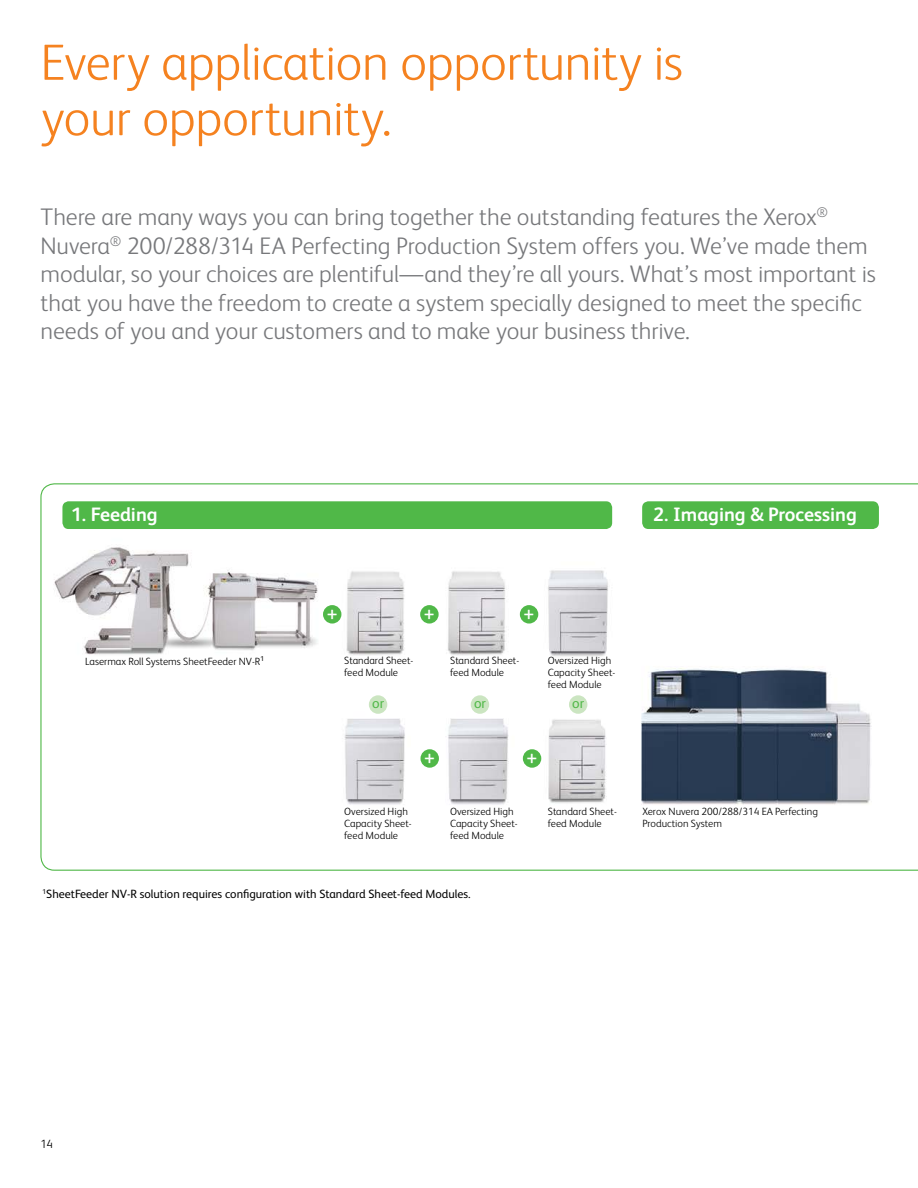
<style>
.page{position:relative;width:918px;height:1188px;background:#fff}
.page>*{position:absolute;margin:0;border:0;box-sizing:border-box;transform-origin:0 0}
.t1{font:300 51px/55.5px "Xerox Sans";letter-spacing:-.01em;color:#f58220}
.t2{font:300 24px/28.5px "Xerox Sans";letter-spacing:-.005em;color:#77787b}
.t3{font:21.15px "Xerox Sans";color:#fff}
.t4{font:700 19.35px "Xerox Sans";color:#fff}
.t5{font:14.1px "Xerox Sans";color:#50b848}
.t6{font:12px "Xerox Sans";color:#000}
.t7{font:300 12px "Xerox Sans";color:#000}
.t8{font:300 10.5px/12px "Xerox Sans";color:#000}
</style>
<div class="page">
<svg style="left:40px;top:483px;width:878px;height:388px"></svg>
<img style="left:43px;top:528px;width:850px;height:290px">
<div style="left:62px;top:501px;width:550px;height:28px;background:#50b848;border-radius:6px"></div>
<div style="left:523px;top:749px;width:18px;height:19px;background:#50b848;border-radius:50%"></div>
<div style="left:520px;top:605px;width:18px;height:19px;background:#50b848;border-radius:50%"></div>
<div style="left:420px;top:605px;width:19px;height:19px;background:#50b848;border-radius:50%"></div>
<div style="left:323px;top:605px;width:18px;height:19px;background:#50b848;border-radius:50%"></div>
<div style="left:421px;top:749px;width:18px;height:19px;background:#50b848;border-radius:50%"></div>
<div style="left:369px;top:695px;width:18px;height:19px;background:#cbe5c1;border-radius:50%"></div>
<div style="left:471px;top:695px;width:18px;height:19px;background:#cbe5c1;border-radius:50%"></div>
<div style="left:569px;top:695px;width:18px;height:19px;background:#cbe5c1;border-radius:50%"></div>
<div style="left:642px;top:501px;width:237px;height:28px;background:#50b848;border-radius:6px"></div>
<h1 class="t1" style="left:40px;top:32px;width:644px">Every application opportunity is your opportunity.</h1>
<p class="t2" style="left:40px;top:201px;width:837px">There are many ways you can bring together the outstanding features the Xerox<sup>® </sup>Nuvera<sup>®</sup> 200/288/314 EA Perfecting Production System offers you. We’ve made them modular, so your choices are plentiful—and they’re all yours. What’s most important is that you have the freedom to create a system specially designed to meet the specific needs of you and your customers and to make your business thrive.</p>
<p class="t4" style="left:71px;top:501px;width:88px">1. Feeding</p>
<p class="t4" style="left:653px;top:501px;width:205px">2. Imaging &amp; Processing</p>
<p class="t8" style="left:85px;top:655px;width:181px">Lasermax Roll Systems SheetFeeder NV-R<sup>1</sup></p>
<p class="t3" style="left:327px;top:598px;width:12px">+</p>
<p class="t3" style="left:424px;top:598px;width:12px">+</p>
<p class="t3" style="left:524px;top:598px;width:12px">+</p>
<p class="t8" style="left:344px;top:654px;width:71px">Standard Sheet&shy;feed Module</p>
<p class="t8" style="left:450px;top:654px;width:71px">Standard Sheet&shy;feed Module</p>
<p class="t8" style="left:548px;top:654px;width:69px">Oversized High<br>Capacity Sheet&shy;feed Module</p>
<p class="t5" style="left:372px;top:694px;width:13px">or</p>
<p class="t5" style="left:474px;top:694px;width:13px">or</p>
<p class="t5" style="left:572px;top:694px;width:13px">or</p>
<p class="t3" style="left:424px;top:742px;width:12px">+</p>
<p class="t3" style="left:527px;top:742px;width:12px">+</p>
<p class="t8" style="left:344px;top:805px;width:69px">Oversized High<br>Capacity Sheet&shy;feed Module</p>
<p class="t8" style="left:450px;top:805px;width:69px">Oversized High<br>Capacity Sheet&shy;feed Module</p>
<p class="t8" style="left:548px;top:805px;width:71px">Standard Sheet&shy;feed Module</p>
<p class="t6" style="left:42px;top:886px;width:430px"><sup>1</sup>SheetFeeder NV-R solution requires configuration with Standard Sheet-feed Modules.</p>
<p class="t8" style="left:642px;top:805px;width:177px">Xerox Nuvera 200/288/314 EA Perfecting<br>Production System</p>
<p class="t7" style="left:40px;top:1136px;width:14px">14</p>
</div>
